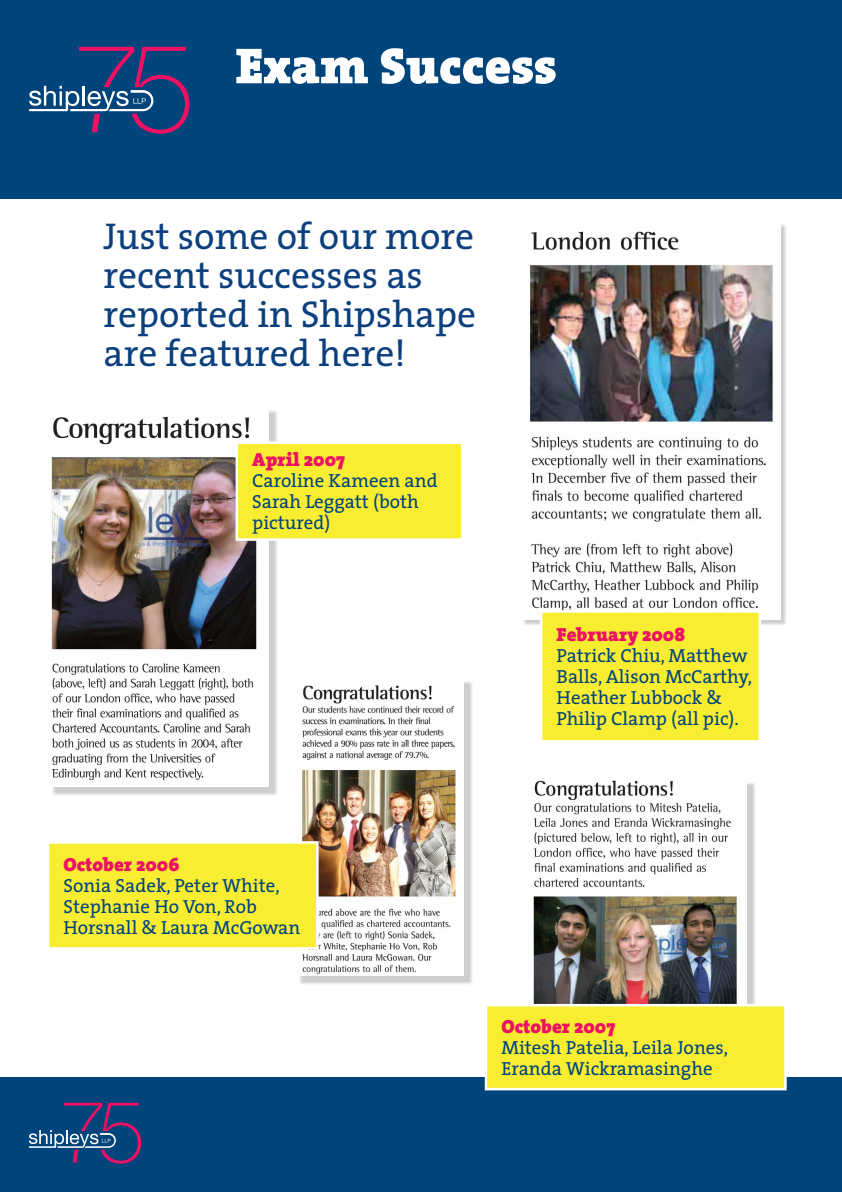
<style>
.page{position:relative;width:842px;height:1192px;background:#fff}
.page>*{position:absolute;margin:0;border:0;box-sizing:border-box;transform-origin:0 0}
.t1{font:900 51px "The Serif";color:#fff}
.t2{font:37.5px/39px "The Serif";color:#0b3f7e}
.t3{font:19px/21px "The Serif";color:#00447c}
.t4{font:900 19px "The Serif";color:#ed1164}
</style>
<div class="page">
<div style="left:0;top:0;width:842px;height:199px;background:#00447c"></div>
<div style="left:0;top:1077px;width:842px;height:115px;background:#00447c"></div>
<svg style="left:29px;top:1103px;width:112px;height:61px"></svg>
<svg style="left:29px;top:47px;width:161px;height:87px"></svg>
<div style="left:522px;top:223px;width:265px;height:403px;background:#000;opacity:.2"></div>
<img style="left:522px;top:223px;width:258px;height:396px">
<div style="left:51px;top:410px;width:227px;height:387px;background:#000;opacity:.2"></div>
<img style="left:51px;top:410px;width:217px;height:377px">
<div style="left:529px;top:782px;width:227px;height:256px;background:#000;opacity:.2"></div>
<img style="left:529px;top:780px;width:217px;height:224px">
<div style="left:298px;top:681px;width:175px;height:304px;background:#000;opacity:.2"></div>
<img style="left:298px;top:681px;width:165px;height:295px">
<div style="left:541px;top:611px;width:219px;height:130px;background:#f9ed32"></div>
<div style="left:540px;top:610px;width:221px;height:133px;border:2px solid #fff"></div>
<div style="left:486px;top:1005px;width:299px;height:84px;background:#f9ed32"></div>
<div style="left:485px;top:1004px;width:302px;height:86px;border:2px solid #fff"></div>
<div style="left:237px;top:443px;width:225px;height:97px;background:#f9ed32"></div>
<div style="left:236px;top:441px;width:227px;height:100px;border:2px solid #fff"></div>
<div style="left:48px;top:842px;width:269px;height:106px;background:#f9ed32"></div>
<div style="left:47px;top:841px;width:272px;height:109px;border:2px solid #fff"></div>
<h1 class="t1" style="left:236px;top:23px;width:322px">Exam Success</h1>
<h2 class="t2" style="left:103px;top:216px;width:374px">Just some of our more recent successes as reported in Shipshape are featured here!</h2>
<p class="t4" style="left:252px;top:444px;width:94px">April 2007</p>
<p class="t3" style="left:252px;top:470px;width:187px">Caroline Kameen and<br>Sarah Leggatt (both pictured)</p>
<p class="t4" style="left:63px;top:848px;width:117px">October 2006</p>
<p class="t3" style="left:63px;top:874px;width:238px">Sonia Sadek, Peter White,<br>Stephanie Ho Von, Rob<br>Horsnall &amp; Laura McGowan</p>
<p class="t4" style="left:557px;top:619px;width:130px">February 2008</p>
<p class="t3" style="left:557px;top:645px;width:197px">Patrick Chiu, Matthew<br>Balls, Alison McCarthy,<br>Heather Lubbock &amp;<br>Philip Clamp (all pic).</p>
<p class="t4" style="left:501px;top:1010px;width:115px">October 2007</p>
<p class="t3" style="left:501px;top:1036px;width:228px">Mitesh Patelia, Leila Jones,<br>Eranda Wickramasinghe</p>
</div>
